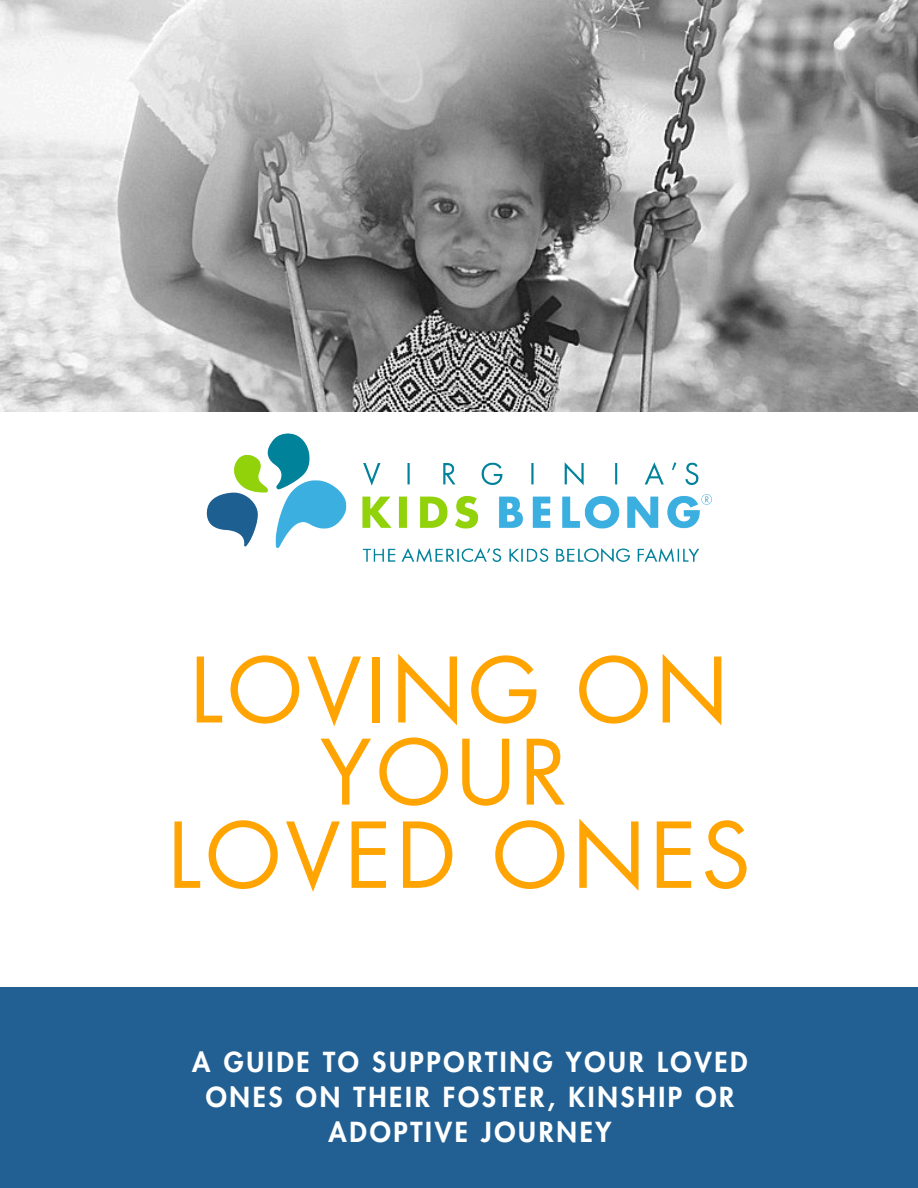
<style>
.page{position:relative;width:918px;height:1188px;background:#fff}
.page>*{position:absolute;margin:0;border:0;box-sizing:border-box;transform-origin:0 0}
.t1{font:88.05px "Futura LT Pro";letter-spacing:.05em;color:#ffa400}
.t2{font:87.45px/82.2px "Futura LT Pro";letter-spacing:.05em;color:#ffa400;text-align:center}
.t3{font:800 27px/34.8px "Futura LT Pro";letter-spacing:.1em;color:#fff;text-align:center}
</style>
<div class="page">
<div style="left:0;top:988px;width:918px;height:200px;background:#226093"></div>
<img style="left:0;top:0;width:918px;height:412px">
<img style="left:206px;top:433px;width:506px;height:130px">
<p class="t2" style="left:190px;top:653px;width:540px">LOVING ON<br>YOUR</p>
<p class="t1" style="left:168px;top:815px;width:584px">LOVED ONES</p>
<h1 class="t3" style="left:192px;top:1046px;width:557px">A GUIDE TO SUPPORTING YOUR LOVED<br>ONES ON THEIR FOSTER, KINSHIP OR<br>ADOPTIVE JOURNEY</h1>
</div>
